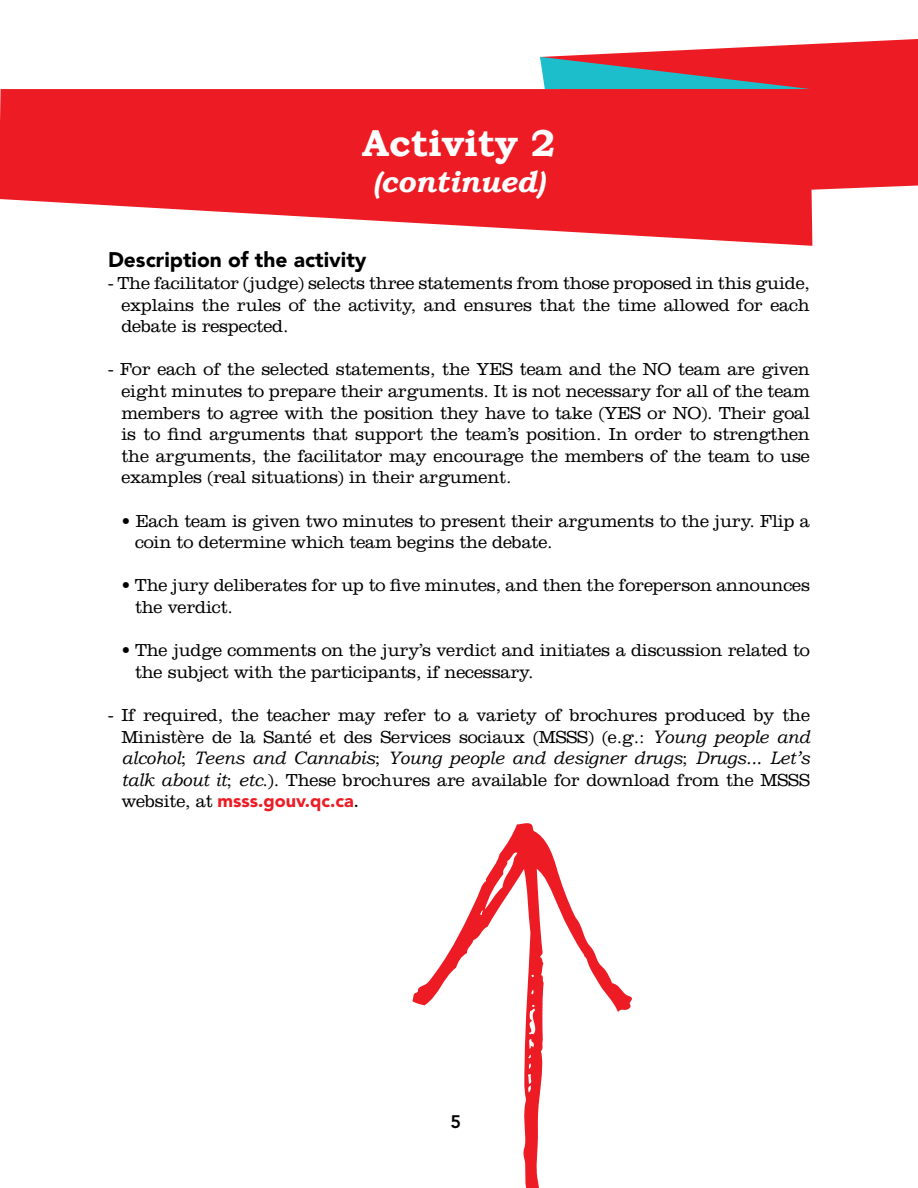
<style>
.page{position:relative;width:918px;height:1188px;background:#fff}
.page>*{position:absolute;margin:0;border:0;box-sizing:border-box;transform-origin:0 0}
.t1{font:700 37.5px "Bookman Old Style";color:#fff}
.t2{font:italic 700 30px "Bookman Old Style";letter-spacing:-.005em;color:#fff}
.t3{font:900 21px "Avenir";color:#000}
.t4{font:300 18px/21.6px "Clarendon";letter-spacing:-.01em;color:#000}
.t5{font:italic 18px "Bookman Old Style";letter-spacing:-.01em;color:#000}
.t6{font:900 18px "Avenir";color:#ed1c24}
.t7{font:800 18px "Avenir";color:#000}
.s1{font-family:"Bookman Old Style";font-weight:400;font-style:italic}
.s2{font-family:"Clarendon";font-weight:300;font-style:normal}
.s3{font-family:"Clarendon";font-weight:300;color:#000}
.s4{font-weight:500;color:#000}
</style>
<div class="page">
<svg style="left:412px;top:823px;width:220px;height:365px"></svg>
<svg style="left:540px;top:39px;width:378px;height:151px;fill:#ed1c24"></svg>
<svg style="left:540px;top:57px;width:270px;height:32px;background:#866e78"></svg>
<svg style="left:0;top:89px;width:812px;height:157px;background:#ef3e44"></svg>
<h1 class="t1" style="left:362px;top:121px;width:195px">Activity 2</h1>
<h2 class="t2" style="left:373px;top:164px;width:173px">(continued)</h2>
<p class="t3" style="left:108px;top:247px;width:260px">Description of the activity</p>
<p class="t4" style="left:122px;top:272px;width:690px;text-align:justify;text-indent:-14px">- The facilitator (judge) selects three statements from those proposed in this guide, explains the rules of the activity, and ensures that the time allowed for each debate is respected.</p>
<p class="t4" style="left:122px;top:358px;width:690px;text-align:justify;text-indent:-14px">- For each of the selected statements, the YES team and the NO team are given eight minutes to prepare their arguments. It is not necessary for all of the team members to agree with the position they have to take (YES or NO). Their goal is to find arguments that support the team’s position. In order to strengthen the arguments, the facilitator may encourage the members of the team to use examples (real situations) in their argument.</p>
<p class="t4" style="left:135px;top:510px;width:677px;text-indent:-14px">• Each team is given two minutes to present their arguments to the jury. Flip a coin to determine which team begins the debate.</p>
<p class="t4" style="left:135px;top:574px;width:677px;text-indent:-14px">• The jury deliberates for up to five minutes, and then the foreperson announces the verdict.</p>
<p class="t4" style="left:135px;top:639px;width:676px;text-indent:-14px">• The judge comments on the jury’s verdict and initiates a discussion related to the subject with the participants, if necessary.</p>
<p class="t4" style="left:108px;top:704px;width:704px;text-align:right">- If required, the teacher may refer to a variety of brochures produced by the<br>Ministère de la Santé et des Services sociaux (MSSS) (e.g.: <span class="s1">Young people and</span></p>
<p class="t5" style="left:122px;top:748px;width:690px">alcohol<span class="s2">;</span> Teens and Cannabis<span class="s2">;</span> Young people and designer drugs<span class="s2">;</span> Drugs... Let’s</p>
<p class="t4" style="left:121px;top:769px;width:690px"><span class="s1">talk about it</span>; <span class="s1">etc</span>.). These brochures are available for download from the MSSS</p>
<p class="t6" style="left:121px;top:790px;width:239px"><span class="s3">website, at</span> msss.gouv.qc.ca<span class="s4">.</span></p>
<p class="t7" style="left:450px;top:1111px;width:12px">5</p>
</div>
